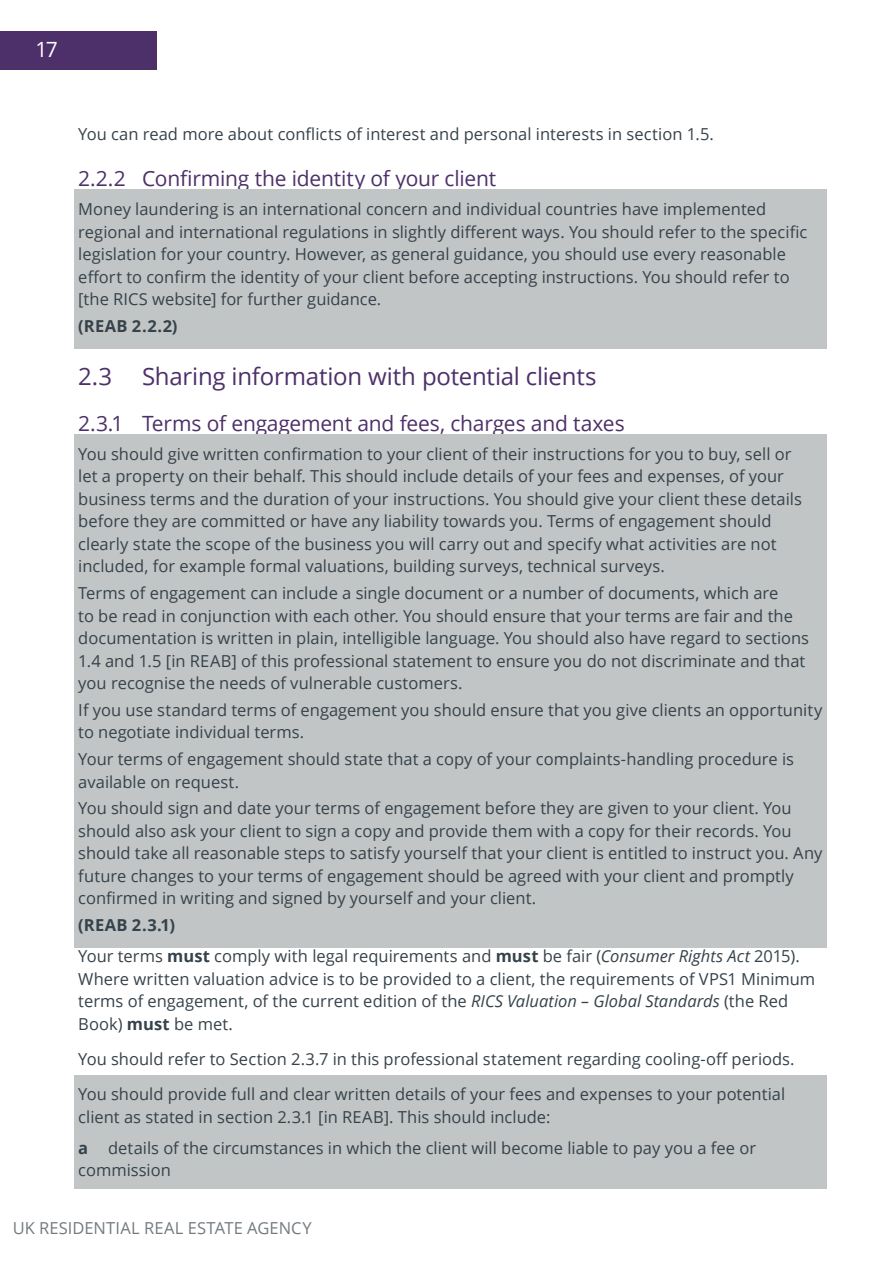
<style>
.page{position:relative;width:893px;height:1263px;background:#fff}
.page>*{position:absolute;margin:0;border:0;box-sizing:border-box;transform-origin:0 0}
.t1{font:24px "Open Sans";letter-spacing:-.01em;color:#4d3069}
.t2{font:21px "Open Sans";letter-spacing:-.01em;color:#4d3069}
.t3{font:16.5px/22.5px "Open Sans";color:#36424a}
.t4{font:16.5px "Open Sans";letter-spacing:.01em;color:#727b80}
.t5{font:700 16.5px "Open Sans";color:#36424a}
.t6{font:13.5px "Open Sans";color:#fff}
.s1{font-size:21px}
.s2{font-weight:700}
.s3{font-style:italic}
</style>
<div class="page">
<div style="left:74px;top:190px;width:753px;height:132px;background:#c1c5c6"></div>
<div style="left:74px;top:307px;width:753px;height:42px;background:#c1c5c6"></div>
<div style="left:74px;top:434px;width:753px;height:155px;background:#c1c5c6"></div>
<div style="left:74px;top:574px;width:753px;height:132px;background:#c1c5c6"></div>
<div style="left:74px;top:690px;width:753px;height:65px;background:#c1c5c6"></div>
<div style="left:74px;top:740px;width:753px;height:64px;background:#c1c5c6"></div>
<div style="left:74px;top:789px;width:753px;height:132px;background:#c1c5c6"></div>
<div style="left:74px;top:906px;width:753px;height:42px;background:#c1c5c6"></div>
<div style="left:74px;top:1075px;width:753px;height:64px;background:#c1c5c6"></div>
<div style="left:74px;top:1132px;width:753px;height:56px;background:#c1c5c6"></div>
<div style="left:0;top:31px;width:157px;height:39px;background:#4d3069"></div>
<p class="t6" style="left:35px;top:42px;width:24px">IP<span class="s1">17</span></p>
<p class="t3" style="left:78px;top:123px;width:637px">You can read more about conflicts of interest and personal interests in section 1.5.</p>
<p class="t2" style="left:78px;top:164px;width:419px">2.2.2 Confirming the identity of your client</p>
<p class="t3" style="left:78px;top:198px;width:731px">Money laundering is an international concern and individual countries have implemented regional and international regulations in slightly different ways. You should refer to the specific legislation for your country. However, as general guidance, you should use every reasonable effort to confirm the identity of your client before accepting instructions. You should refer to [the RICS website] for further guidance.</p>
<p class="t5" style="left:78px;top:314px;width:101px">(REAB 2.2.2)</p>
<h1 class="t1" style="left:78px;top:360px;width:520px">2.3 Sharing information with potential clients</h1>
<p class="t2" style="left:78px;top:409px;width:548px">2.3.1 Terms of engagement and fees, charges and taxes</p>
<p class="t3" style="left:78px;top:442px;width:725px">You should give written confirmation to your client of their instructions for you to buy, sell or let a property on their behalf. This should include details of your fees and expenses, of your business terms and the duration of your instructions. You should give your client these details before they are committed or have any liability towards you. Terms of engagement should clearly state the scope of the business you will carry out and specify what activities are not included, for example formal valuations, building surveys, technical surveys.</p>
<p class="t3" style="left:78px;top:581px;width:732px">Terms of engagement can include a single document or a number of documents, which are<br>to be read in conjunction with each other. You should ensure that your terms are fair and the documentation is written in plain, intelligible language. You should also have regard to sections 1.4 and 1.5 [in REAB] of this professional statement to ensure you do not discriminate and that you recognise the needs of vulnerable customers.</p>
<p class="t3" style="left:78px;top:698px;width:746px">If you use standard terms of engagement you should ensure that you give clients an opportunity to negotiate individual terms.</p>
<p class="t3" style="left:78px;top:747px;width:717px">Your terms of engagement should state that a copy of your complaints-handling procedure is available on request.</p>
<p class="t3" style="left:78px;top:797px;width:746px">You should sign and date your terms of engagement before they are given to your client. You should also ask your client to sign a copy and provide them with a copy for their records. You should take all reasonable steps to satisfy yourself that your client is entitled to instruct you. Any future changes to your terms of engagement should be agreed with your client and promptly confirmed in writing and signed by yourself and your client.</p>
<p class="t3" style="left:78px;top:909px;width:723px;line-height:31px"><span class="s2">(REAB 2.3.1)<br></span>Your terms <span class="s2">must</span> comply with legal requirements and <span class="s2">must</span> be fair (<span class="s3">Consumer Rights Act</span> 2015).</p>
<p class="t3" style="left:78px;top:967px;width:738px">Where written valuation advice is to be provided to a client, the requirements of VPS1 Minimum terms of engagement, of the current edition of the <span class="s3">RICS Valuation – Global Standards</span> (the Red<br>Book) <span class="s2">must</span> be met.</p>
<p class="t3" style="left:78px;top:1041px;width:718px;line-height:35.2px">You should refer to Section 2.3.7 in this professional statement regarding cooling-off periods.<br>You should provide full and clear written details of your fees and expenses to your potential</p>
<p class="t3" style="left:78px;top:1101px;width:679px;line-height:31px">client as stated in section 2.3.1 [in REAB]. This should include:<br><span class="s2">a</span> details of the circumstances in which the client will become liable to pay you a fee or</p>
<p class="t3" style="left:78px;top:1158px;width:94px">commission</p>
<p class="t4" style="left:13px;top:1217px;width:300px">UK RESIDENTIAL REAL ESTATE AGENCY</p>
</div>
